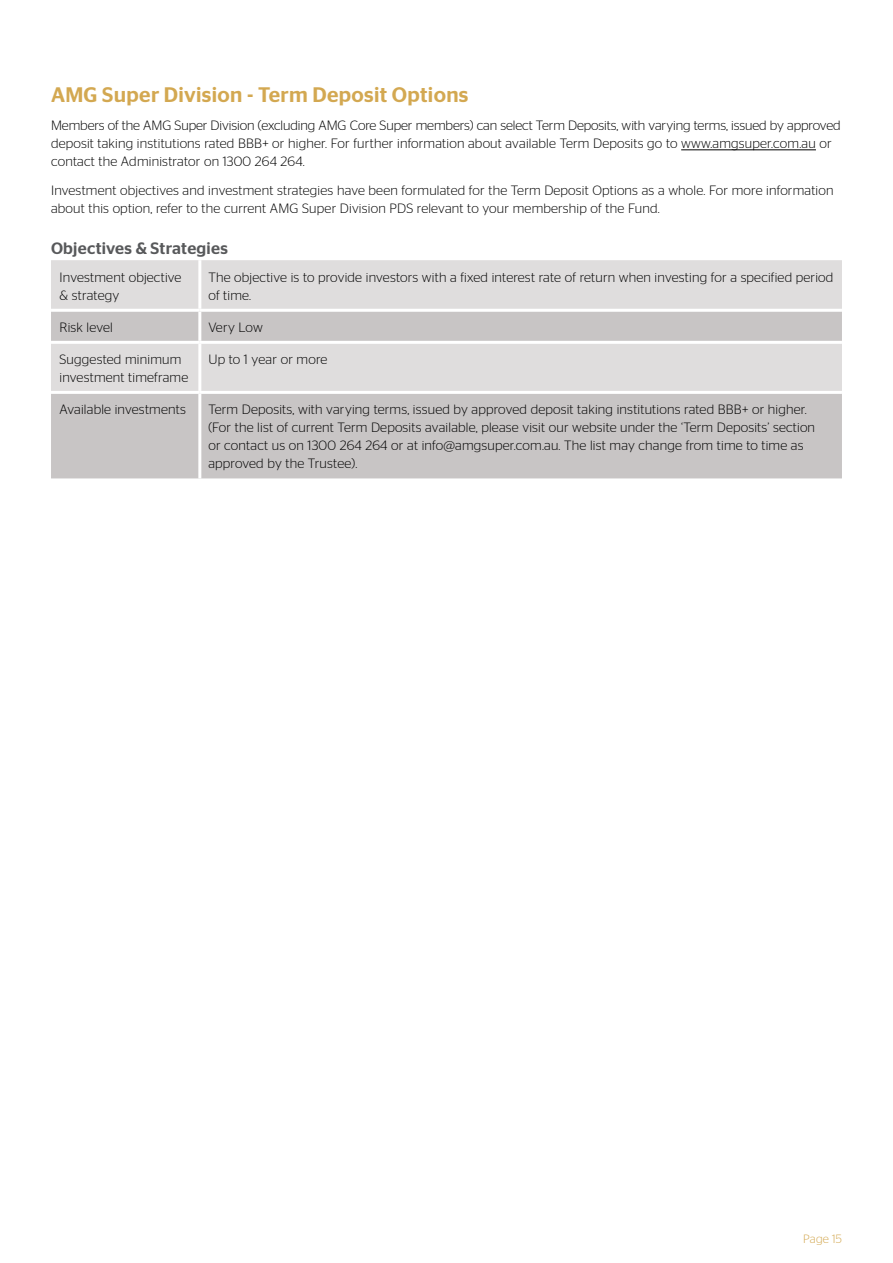
<style>
.page{position:relative;width:893px;height:1263px;background:#fff}
.page>*{position:absolute;margin:0;border:0;box-sizing:border-box;transform-origin:0 0}
.t1{font:500 21px "Stag Sans";letter-spacing:.015em;color:#d3a851}
.t2{font:500 16.5px "Stag Sans";letter-spacing:.015em;color:#58595b}
.t3{font:300 13.5px/18px "Stag Sans";letter-spacing:.015em;color:#000}
.t4{font:300 12px "Stag Sans";letter-spacing:.015em;color:#d3a851}
</style>
<div class="page">
<hr style="left:681px;top:149px;width:135px;height:1px;background:#000">
<div style="left:51px;top:260px;width:791px;height:49px;background:#dfdddd"></div>
<svg style="left:51px;top:312px;width:791px;height:166px;background:#cecccc"></svg>
<hr style="left:198px;top:260px;width:3px;height:49px;background:#fff">
<hr style="left:198px;top:312px;width:3px;height:29px;background:#fff">
<hr style="left:51px;top:341px;width:149px;height:3px;background:#fff">
<hr style="left:200px;top:341px;width:642px;height:3px;background:#fff">
<hr style="left:198px;top:344px;width:3px;height:47px;background:#fff">
<hr style="left:51px;top:391px;width:149px;height:3px;background:#fff">
<hr style="left:200px;top:391px;width:642px;height:3px;background:#fff">
<hr style="left:198px;top:394px;width:3px;height:84px;background:#fff">
<h1 class="t1" style="left:51px;top:82px;width:419px">AMG Super Division - Term Deposit Options</h1>
<p class="t3" style="left:51px;top:117px;width:791px">Members of the AMG Super Division (excluding AMG Core Super members) can select Term Deposits, with varying terms, issued by approved deposit taking institutions rated BBB+ or higher. For further information about available Term Deposits go to www.amgsuper.com.au or contact the Administrator on 1300 264 264.</p>
<p class="t3" style="left:51px;top:181px;width:784px">Investment objectives and investment strategies have been formulated for the Term Deposit Options as a whole. For more information about this option, refer to the current AMG Super Division PDS relevant to your membership of the Fund.</p>
<p class="t2" style="left:51px;top:239px;width:178px">Objectives &amp; Strategies</p>
<p class="t3" style="left:60px;top:268px;width:123px">Investment objective &amp; strategy</p>
<p class="t3" style="left:208px;top:268px;width:627px">The objective is to provide investors with a fixed interest rate of return when investing for a specified period of time.</p>
<p class="t3" style="left:60px;top:318px;width:55px">Risk level</p>
<p class="t3" style="left:208px;top:318px;width:56px">Very Low</p>
<p class="t3" style="left:60px;top:350px;width:130px">Suggested minimum investment timeframe</p>
<p class="t3" style="left:208px;top:350px;width:121px">Up to 1 year or more</p>
<p class="t3" style="left:60px;top:400px;width:128px">Available investments</p>
<p class="t3" style="left:208px;top:400px;width:608px">Term Deposits, with varying terms, issued by approved deposit taking institutions rated BBB+ or higher. (For the list of current Term Deposits available, please visit our website under the ‘Term Deposits’ section or contact us on 1300 264 264 or at info@amgsuper.com.au. The list may change from time to time as approved by the Trustee).</p>
<p class="t4" style="left:803px;top:1232px;width:40px">Page 15</p>
</div>
